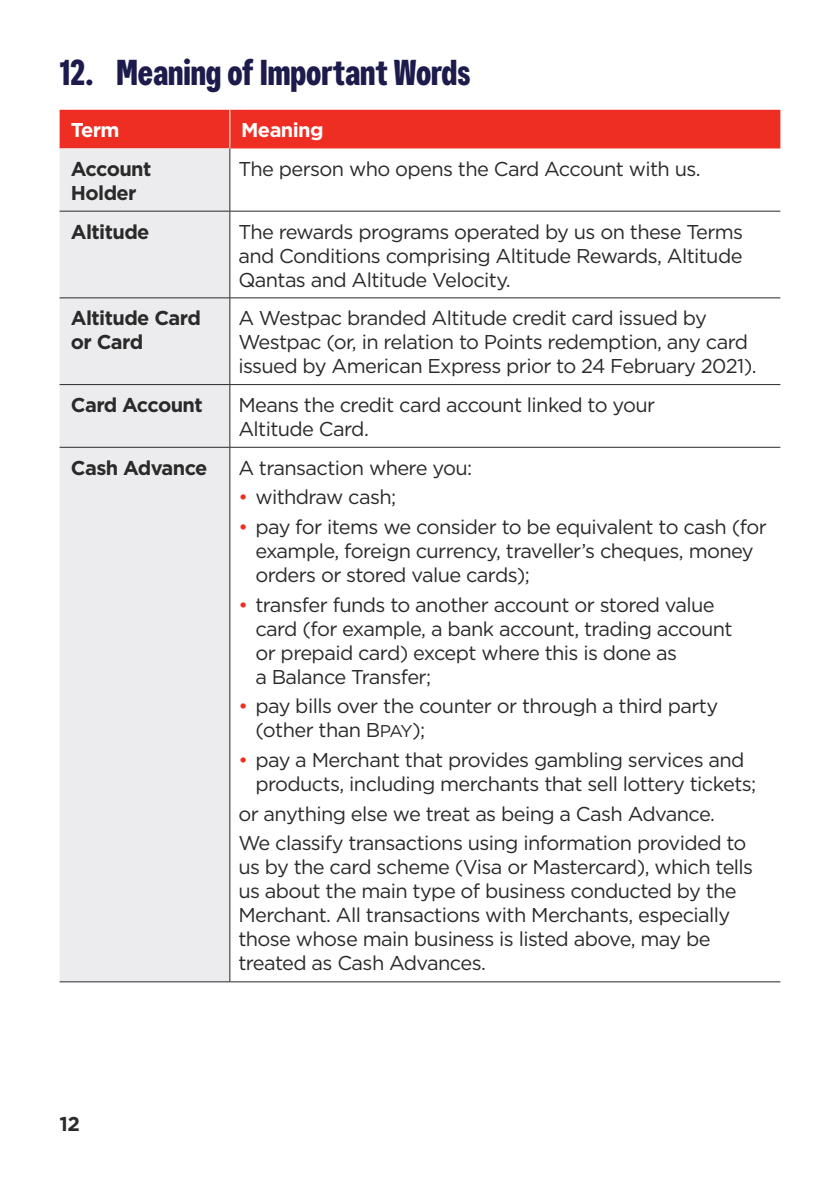
<style>
.page{position:relative;width:840px;height:1191px;background:#fff}
.page>*{position:absolute;margin:0;border:0;box-sizing:border-box;transform-origin:0 0}
.t1{font:700 36px "Westpac";color:#1c1b4c}
.t2{font:20px/24px "Gotham";letter-spacing:-.03em;color:#2b292a}
.t3{font:700 20px/24px "Gotham";letter-spacing:-.03em;color:#2b292a}
.t4{font:700 20px "Gotham";letter-spacing:-.03em;color:#fff}
.s1{color:#ee2e22}
.s2{font-size:17px}
</style>
<div class="page">
<div style="left:60px;top:110px;width:720px;height:38px;background:#ee2e22"></div>
<div style="left:60px;top:148px;width:169px;height:833px;background:#ececee"></div>
<hr style="left:229px;top:110px;width:1px;height:38px;background:#fff">
<hr style="left:229px;top:148px;width:1px;height:63px;background:#2b292a">
<hr style="left:230px;top:211px;width:550px;height:1px;background:#2b292a">
<hr style="left:229px;top:211px;width:1px;height:87px;background:#2b292a">
<hr style="left:230px;top:297px;width:550px;height:1px;background:#2b292a">
<hr style="left:229px;top:298px;width:1px;height:86px;background:#2b292a">
<hr style="left:230px;top:384px;width:550px;height:1px;background:#2b292a">
<hr style="left:229px;top:385px;width:1px;height:62px;background:#2b292a">
<hr style="left:230px;top:447px;width:550px;height:1px;background:#2b292a">
<hr style="left:229px;top:447px;width:1px;height:534px;background:#2b292a">
<hr style="left:230px;top:981px;width:550px;height:1px;background:#2b292a">
<hr style="left:60px;top:211px;width:170px;height:1px;background:#2b292a">
<hr style="left:60px;top:297px;width:170px;height:1px;background:#2b292a">
<hr style="left:60px;top:384px;width:170px;height:1px;background:#2b292a">
<hr style="left:60px;top:447px;width:170px;height:1px;background:#2b292a">
<hr style="left:60px;top:981px;width:170px;height:1px;background:#2b292a">
<h1 class="t1" style="left:60px;top:51px;width:412px">12. Meaning of Important Words</h1>
<p class="t4" style="left:71px;top:117px;width:50px">Term</p>
<p class="t4" style="left:241px;top:117px;width:84px">Meaning</p>
<p class="t3" style="left:71px;top:157px;width:82px">Account<br>Holder</p>
<p class="t2" style="left:238px;top:156px;width:463px">The person who opens the Card Account with us.</p>
<p class="t3" style="left:71px;top:219px;width:80px">Altitude</p>
<p class="t2" style="left:238px;top:219px;width:506px;text-align:justify">The rewards programs operated by us on these Terms and Conditions comprising Altitude Rewards, Altitude Qantas and Altitude Velocity.</p>
<p class="t3" style="left:71px;top:306px;width:131px">Altitude Card or Card</p>
<p class="t2" style="left:238px;top:306px;width:519px">A Westpac branded Altitude credit card issued by<br>Westpac (or, in relation to Points redemption, any card issued by American Express prior to 24 February 2021).</p>
<p class="t3" style="left:71px;top:393px;width:133px">Card Account</p>
<p class="t2" style="left:238px;top:392px;width:418px">Means the credit card account linked to your<br>Altitude Card.</p>
<p class="t3" style="left:71px;top:455px;width:138px">Cash Advance</p>
<p class="t2" style="left:238px;top:455px;width:235px">A transaction where you:</p>
<p class="t2" style="left:238px;top:485px;width:159px"><span class="s1">•</span> withdraw cash;</p>
<p class="t2" style="left:255px;top:514px;width:512px;text-indent:-17px"><span class="s1">•</span> pay for items we consider to be equivalent to cash (for example, foreign currency, traveller’s cheques, money orders or stored value cards);</p>
<p class="t2" style="left:255px;top:592px;width:478px;text-indent:-17px"><span class="s1">•</span> transfer funds to another account or stored value card (for example, a bank account, trading account or prepaid card) except where this is done as<br>a Balance Transfer;</p>
<p class="t2" style="left:255px;top:694px;width:464px;text-indent:-17px"><span class="s1">•</span> pay bills over the counter or through a third party (other than B<span class="s2">PAY</span>);</p>
<p class="t2" style="left:255px;top:747px;width:502px;text-indent:-17px"><span class="s1">•</span> pay a Merchant that provides gambling services and products, including merchants that sell lottery tickets;</p>
<p class="t2" style="left:238px;top:798px;width:509px;line-height:29.6px">or anything else we treat as being a Cash Advance.<br>We classify transactions using information provided to</p>
<p class="t2" style="left:238px;top:855px;width:516px">us by the card scheme (Visa or Mastercard), which tells us about the main type of business conducted by the Merchant. All transactions with Merchants, especially those whose main business is listed above, may be treated as Cash Advances.</p>
<p class="t3" style="left:60px;top:1112px;width:22px">12</p>
</div>
